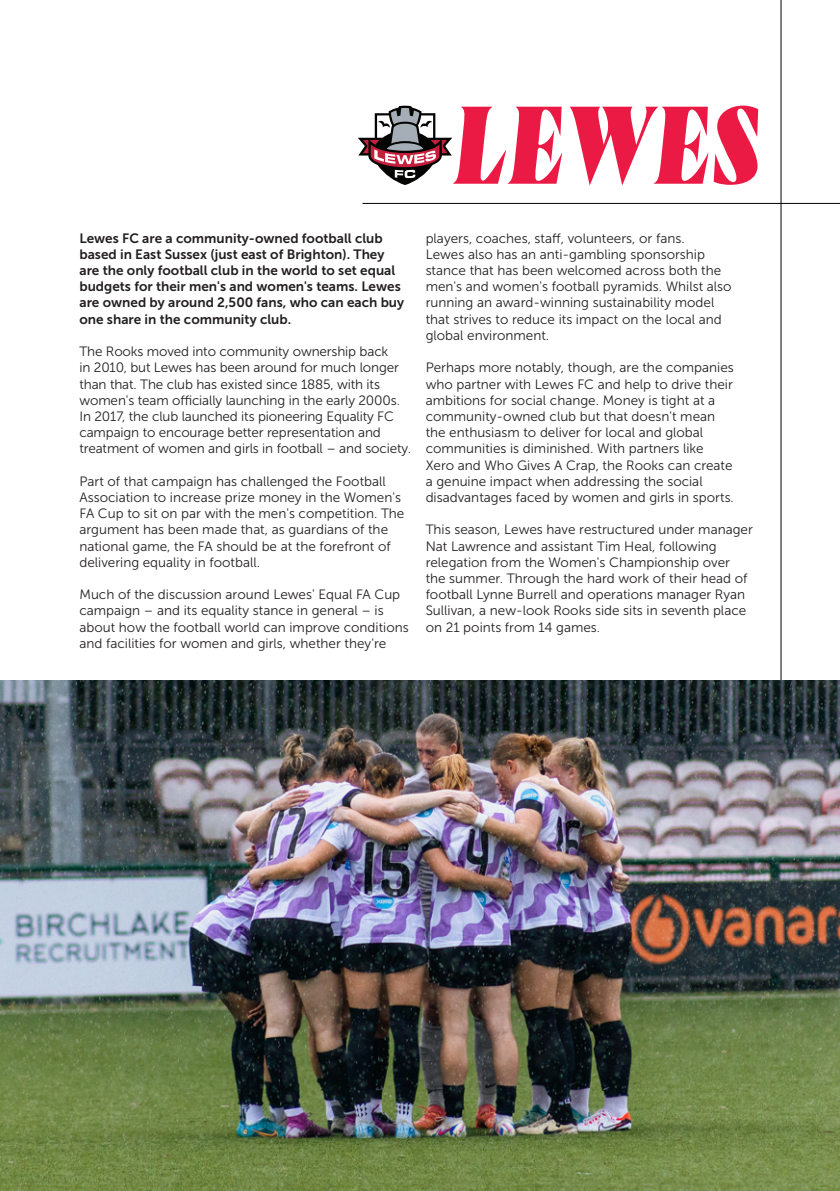
<style>
.page{position:relative;width:840px;height:1191px;background:#fff}
.page>*{position:absolute;margin:0;border:0;box-sizing:border-box;transform-origin:0 0}
.t1{font:italic 800 110px "Wayfinder CF";letter-spacing:.01em;color:#ea1a45}
.t2{font:13.6px/16.2px "Museo Sans 300";color:#231f20}
.t3{font:13.6px/16.2px "Museo Sans 700";color:#231f20}
</style>
<div class="page">
<hr style="left:780px;top:0;width:1px;height:703px;background:#010101">
<hr style="left:362px;top:203px;width:477px;height:1px;background:#010101">
<svg style="left:358px;top:106px;width:94px;height:79px"></svg>
<img style="left:0;top:680px;width:839px;height:511px">
<p class="t1" style="left:453px;top:81px;width:308px">LEWES</p>
<p class="t3" style="left:79px;top:230px;width:326px">Lewes FC are a community-owned football club based in East Sussex (just east of Brighton). They are the only football club in the world to set equal budgets for their men's and women's teams. Lewes are owned by around 2,500 fans, who can each buy one share in the community club.</p>
<p class="t2" style="left:79px;top:343px;width:333px">The Rooks moved into community ownership back<br>in 2010, but Lewes has been around for much longer than that. The club has existed since 1885, with its women's team officially launching in the early 2000s.<br>In 2017, the club launched its pioneering Equality FC campaign to encourage better representation and treatment of women and girls in football – and society.</p>
<p class="t2" style="left:79px;top:473px;width:326px">Part of that campaign has challenged the Football Association to increase prize money in the Women's FA Cup to sit on par with the men's competition. The argument has been made that, as guardians of the national game, the FA should be at the forefront of delivering equality in football.</p>
<p class="t2" style="left:79px;top:586px;width:330px">Much of the discussion around Lewes' Equal FA Cup campaign – and its equality stance in general – is about how the football world can improve conditions and facilities for women and girls, whether they're</p>
<p class="t2" style="left:425px;top:230px;width:260px">players, coaches, staff, volunteers, or fans.</p>
<p class="t2" style="left:425px;top:246px;width:307px">Lewes also has an anti-gambling sponsorship stance that has been welcomed across both the men's and women's football pyramids. Whilst also running an award-winning sustainability model that strives to reduce its impact on the local and global environment.</p>
<p class="t2" style="left:425px;top:359px;width:309px">Perhaps more notably, though, are the companies who partner with Lewes FC and help to drive their ambitions for social change. Money is tight at a community-owned club but that doesn't mean the enthusiasm to deliver for local and global communities is diminished. With partners like Xero and Who Gives A Crap, the Rooks can create a genuine impact when addressing the social disadvantages faced by women and girls in sports.</p>
<p class="t2" style="left:425px;top:521px;width:328px">This season, Lewes have restructured under manager Nat Lawrence and assistant Tim Heal, following relegation from the Women's Championship over the summer. Through the hard work of their head of football Lynne Burrell and operations manager Ryan Sullivan, a new-look Rooks side sits in seventh place on 21 points from 14 games.</p>
</div>
